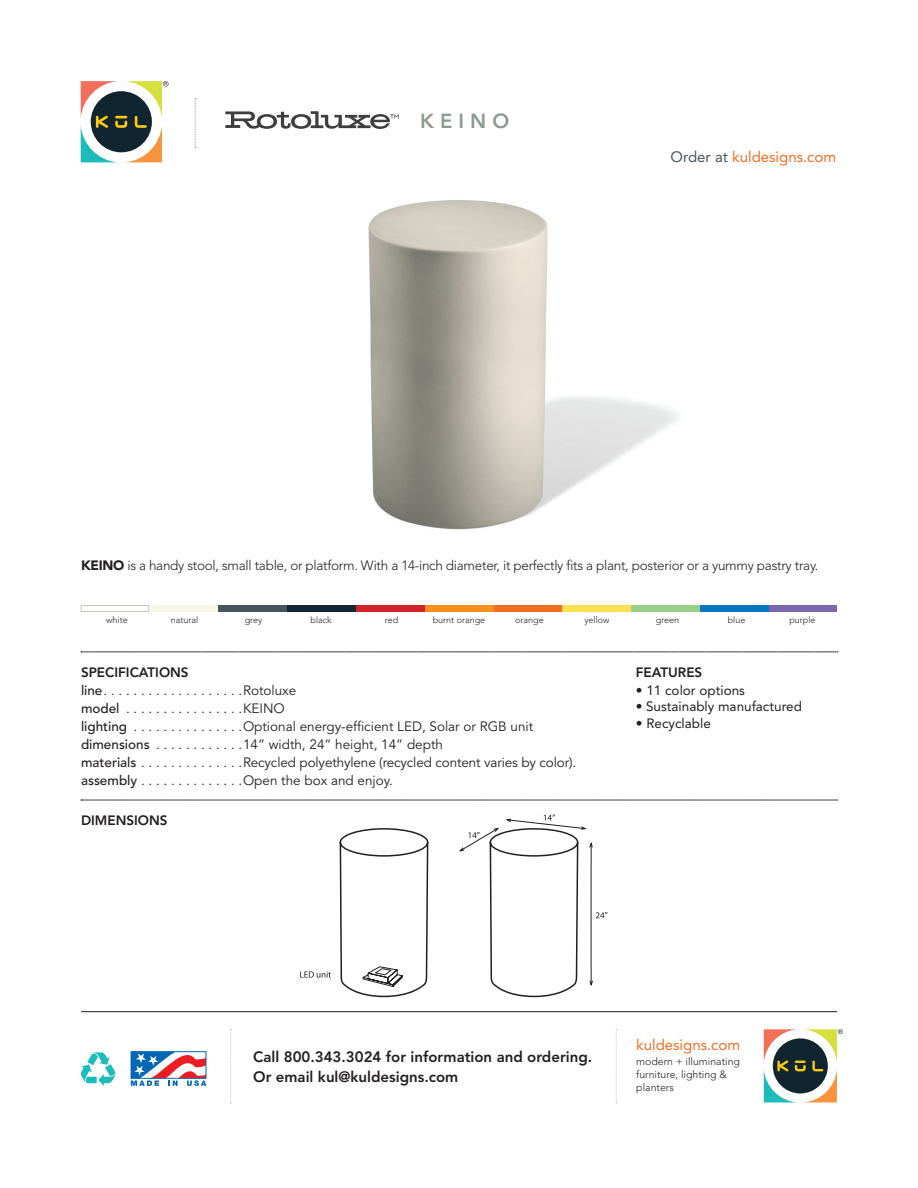
<style>
.page{position:relative;width:918px;height:1188px;background:#fff}
.page>*{position:absolute;margin:0;border:0;box-sizing:border-box;transform-origin:0 0}
.t1{font:800 20.25px "Avenir LT Std";letter-spacing:.3em;color:#8b9b92}
.t2{font:800 15px/19.5px "Avenir LT Std";color:#231f20}
.t3{font:15px "Avenir LT Std";color:#f36e21}
.t4{font:13.5px "Avenir LT Std";color:#231f20}
.t5{font:300 13.5px "Avenir LT Std";letter-spacing:-.02em;color:#231f20}
.t6{font:13.5px "Avenir LT Std";color:#231f20}
.t7{font:800 13.5px "Avenir LT Std";color:#231f20}
.t8{font:300 10.5px/12.6px "Avenir LT Std";color:#231f20}
.t9{font:300 9px "Avenir LT Std";color:#231f20}
.s1{color:#45555f}
.s2{font-weight:900}
.s3{font-weight:500}
.s4{font-weight:300}
</style>
<div class="page">
<hr style="left:81px;top:1011px;width:756px;height:1px;background:#231f20">
<svg style="left:81px;top:652px;width:757px;height:1px"></svg>
<svg style="left:81px;top:800px;width:757px;height:1px"></svg>
<svg style="left:81px;top:81px;width:87px;height:81px"></svg>
<svg style="left:764px;top:1029px;width:79px;height:74px"></svg>
<svg style="left:81px;top:1052px;width:34px;height:34px"></svg>
<svg style="left:131px;top:1051px;width:75px;height:35px"></svg>
<svg style="left:195px;top:98px;width:1px;height:50px"></svg>
<svg style="left:230px;top:1029px;width:2px;height:75px"></svg>
<svg style="left:616px;top:1029px;width:1px;height:75px"></svg>
<div style="left:218px;top:605px;width:69px;height:7px;background:#45555f"></div>
<div style="left:287px;top:605px;width:68px;height:7px;background:#122632"></div>
<div style="left:150px;top:605px;width:67px;height:7px;background:#f7f6e8"></div>
<div style="left:356px;top:605px;width:68px;height:7px;background:#d1232a"></div>
<div style="left:425px;top:605px;width:68px;height:7px;background:#f4901d"></div>
<div style="left:494px;top:605px;width:68px;height:7px;background:#f36e21"></div>
<div style="left:769px;top:605px;width:68px;height:7px;background:#7a67ae"></div>
<div style="left:563px;top:605px;width:68px;height:7px;background:#ffe04e"></div>
<div style="left:632px;top:605px;width:68px;height:7px;background:#96ce8a"></div>
<div style="left:701px;top:605px;width:68px;height:7px;background:#0077c0"></div>
<div style="left:81px;top:605px;width:68px;height:7px;background:#fff;border:1px solid #c9c3ba"></div>
<svg style="left:225px;top:111px;width:174px;height:18px"></svg>
<svg style="left:300px;top:971px;width:31px;height:7px"></svg>
<svg style="left:339px;top:814px;width:269px;height:183px"></svg>
<img style="left:368px;top:200px;width:312px;height:330px">
<p class="t1" style="left:420px;top:109px;width:91px">KEINO</p>
<p class="t3" style="left:671px;top:148px;width:167px"><span class="s1">Order at</span> kuldesigns.com</p>
<p class="t5" style="left:81px;top:557px;width:739px"><span class="s2">KEINO</span> is a handy stool, small table, or platform. With a 14-inch diameter, it perfectly fits a plant, posterior or a yummy pastry tray.</p>
<p class="t9" style="left:106px;top:615px;width:23px">white</p>
<p class="t9" style="left:171px;top:615px;width:29px">natural</p>
<p class="t9" style="left:245px;top:615px;width:19px">grey</p>
<p class="t9" style="left:311px;top:615px;width:22px">black</p>
<p class="t9" style="left:385px;top:615px;width:15px">red</p>
<p class="t9" style="left:433px;top:615px;width:54px">burnt orange</p>
<p class="t9" style="left:515px;top:615px;width:30px">orange</p>
<p class="t9" style="left:584px;top:615px;width:27px">yellow</p>
<p class="t9" style="left:656px;top:615px;width:25px">green</p>
<p class="t9" style="left:728px;top:615px;width:19px">blue</p>
<p class="t9" style="left:789px;top:615px;width:28px">purple</p>
<p class="t7" style="left:81px;top:664px;width:109px">SPECIFICATIONS</p>
<p class="t4" style="left:81px;top:682px;width:217px"><span class="s3">line</span> . . . . . . . . . . . . . . . . . . Rotoluxe</p>
<p class="t4" style="left:81px;top:700px;width:205px"><span class="s3">model</span> . . . . . . . . . . . . . . . KEINO</p>
<p class="t4" style="left:81px;top:718px;width:454px"><span class="s3">lighting</span> . . . . . . . . . . . . . . Optional energy-efficient LED, Solar or RGB unit</p>
<p class="t4" style="left:81px;top:736px;width:364px"><span class="s3">dimensions</span> . . . . . . . . . . . 14” width, 24” height, 14” depth</p>
<p class="t4" style="left:81px;top:754px;width:494px"><span class="s3">materials</span> . . . . . . . . . . . . . Recycled polyethylene (recycled content varies by color).</p>
<p class="t4" style="left:81px;top:772px;width:311px"><span class="s3">assembly</span> . . . . . . . . . . . . . Open the box and enjoy.</p>
<p class="t7" style="left:81px;top:812px;width:88px">DIMENSIONS</p>
<p class="t7" style="left:636px;top:664px;width:68px">FEATURES</p>
<p class="t6" style="left:636px;top:682px;width:111px"><span class="s3">•</span> 11 color options</p>
<p class="t6" style="left:636px;top:698px;width:168px"><span class="s4">•</span> Sustainably manufactured</p>
<p class="t6" style="left:636px;top:715px;width:77px">• Recyclable</p>
<p class="t3" style="left:636px;top:1036px;width:105px">kuldesigns.com</p>
<p class="t2" style="left:253px;top:1047px;width:341px">Call 800.343.3024 for information and ordering.<br>Or email kul@kuldesigns.com</p>
<p class="t8" style="left:636px;top:1056px;width:105px">modern + illuminating furniture, lighting &amp; planters</p>
</div>
